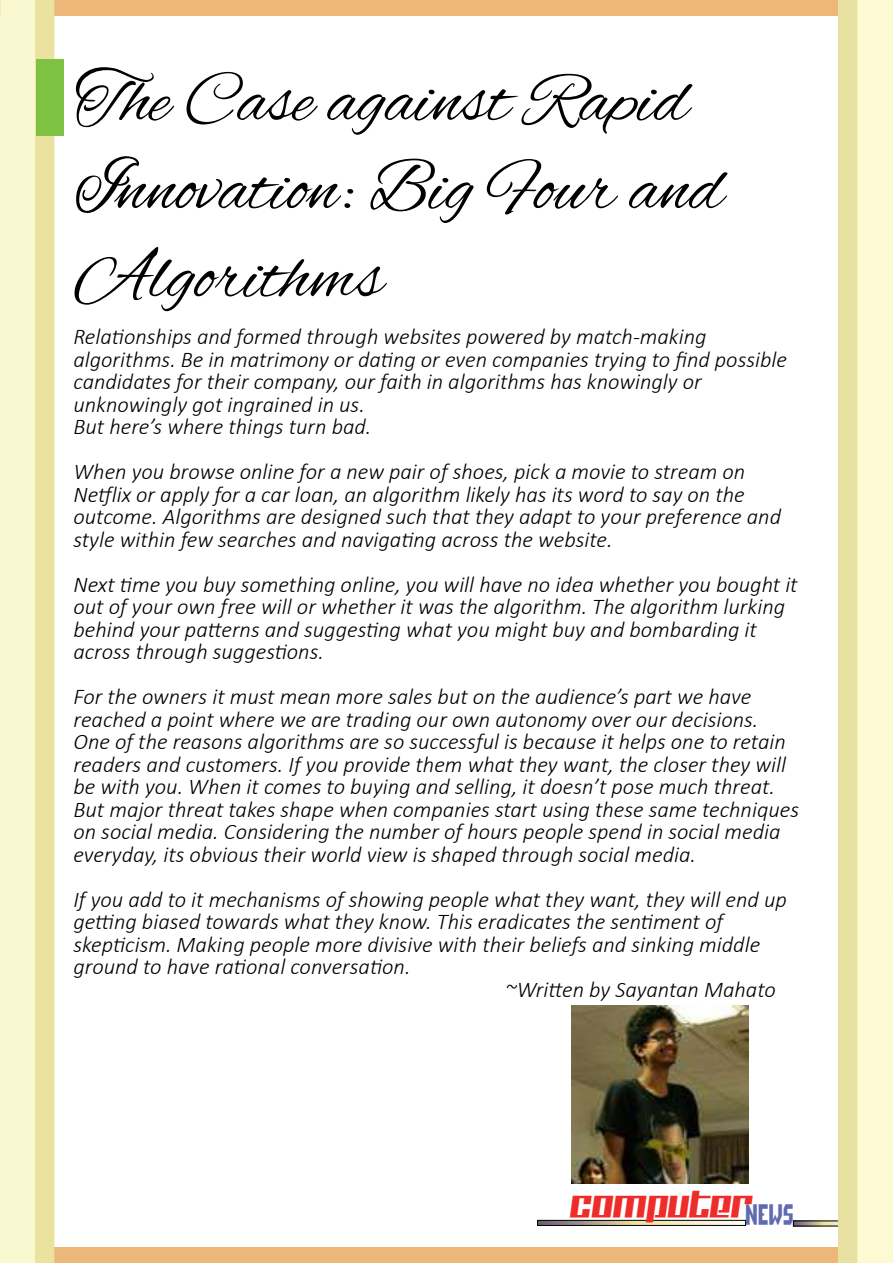
<style>
.page{position:relative;width:893px;height:1263px;background:#fff}
.page>*{position:absolute;margin:0;border:0;box-sizing:border-box;transform-origin:0 0}
.t1{font:73.5px/88.2px "Alex Brush";color:#000}
.t2{font:31.5px "Kitchenpolice";color:#ee2d2b}
.t3{font:italic 300 22.5px/22.5px "Calibri";color:#000}
.t4{font:20.4px "Angle";color:#606ab1;scale:.79 1}
</style>
<div class="page">
<svg style="left:539px;top:1222px;width:199px;height:2px"></svg>
<div style="left:537px;top:1220px;width:209px;height:6px;border:1px solid #000"></div>
<svg style="left:795px;top:1222px;width:43px;height:2px"></svg>
<div style="left:0;top:1247px;width:893px;height:16px;background:#edb77a"></div>
<div style="left:0;top:0;width:893px;height:16px;background:#edb77a"></div>
<div style="left:19px;top:0;width:35px;height:1263px;background:#ebe29f"></div>
<div style="left:0;top:0;width:34px;height:1263px;background:#faf8d1"></div>
<div style="left:838px;top:0;width:35px;height:1263px;background:#e8e0a1"></div>
<div style="left:857px;top:0;width:36px;height:1263px;background:#fdfad3"></div>
<div style="left:37px;top:59px;width:27px;height:77px;background:#7dc242"></div>
<img style="left:572px;top:1006px;width:176px;height:178px">
<h1 class="t1" style="left:75px;top:61px;width:651px">The Case against Rapid<br>Innovation: Big Four and<br>Algorithms</h1>
<p class="t3" style="left:73px;top:325px;width:715px">Relationships and formed through websites powered by match-making algorithms. Be in matrimony or dating or even companies trying to find possible candidates for their company, our faith in algorithms has knowingly or unknowingly got ingrained in us.<br>But here’s where things turn bad.</p>
<p class="t3" style="left:73px;top:460px;width:709px">When you browse online for a new pair of shoes, pick a movie to stream on Netflix or apply for a car loan, an algorithm likely has its word to say on the outcome. Algorithms are designed such that they adapt to your preference and style within few searches and navigating across the website.</p>
<p class="t3" style="left:73px;top:573px;width:726px">Next time you buy something online, you will have no idea whether you bought it out of your own free will or whether it was the algorithm. The algorithm lurking behind your patterns and suggesting what you might buy and bombarding it across through suggestions.</p>
<p class="t3" style="left:73px;top:685px;width:727px">For the owners it must mean more sales but on the audience’s part we have reached a point where we are trading our own autonomy over our decisions.<br>One of the reasons algorithms are so successful is because it helps one to retain readers and customers. If you provide them what they want, the closer they will be with you. When it comes to buying and selling, it doesn’t pose much threat.<br>But major threat takes shape when companies start using these same techniques on social media. Considering the number of hours people spend in social media everyday, its obvious their world view is shaped through social media.</p>
<p class="t3" style="left:73px;top:888px;width:715px">If you add to it mechanisms of showing people what they want, they will end up</p>
<p class="t3" style="left:73px;top:910px;width:651px">getting biased towards what they know. This eradicates the sentiment of</p>
<p class="t3" style="left:73px;top:933px;width:688px">skepticism. Making people more divisive with their beliefs and sinking middle</p>
<p class="t3" style="left:73px;top:955px;width:339px">ground to have rational conversation.</p>
<p class="t3" style="left:505px;top:978px;width:272px">~Written by Sayantan Mahato</p>
<h2 class="t2" style="left:572px;top:1190px;width:182px">COMPUTER</h2>
<p class="t4" style="left:746px;top:1208px;width:63px">NEWS</p>
</div>
